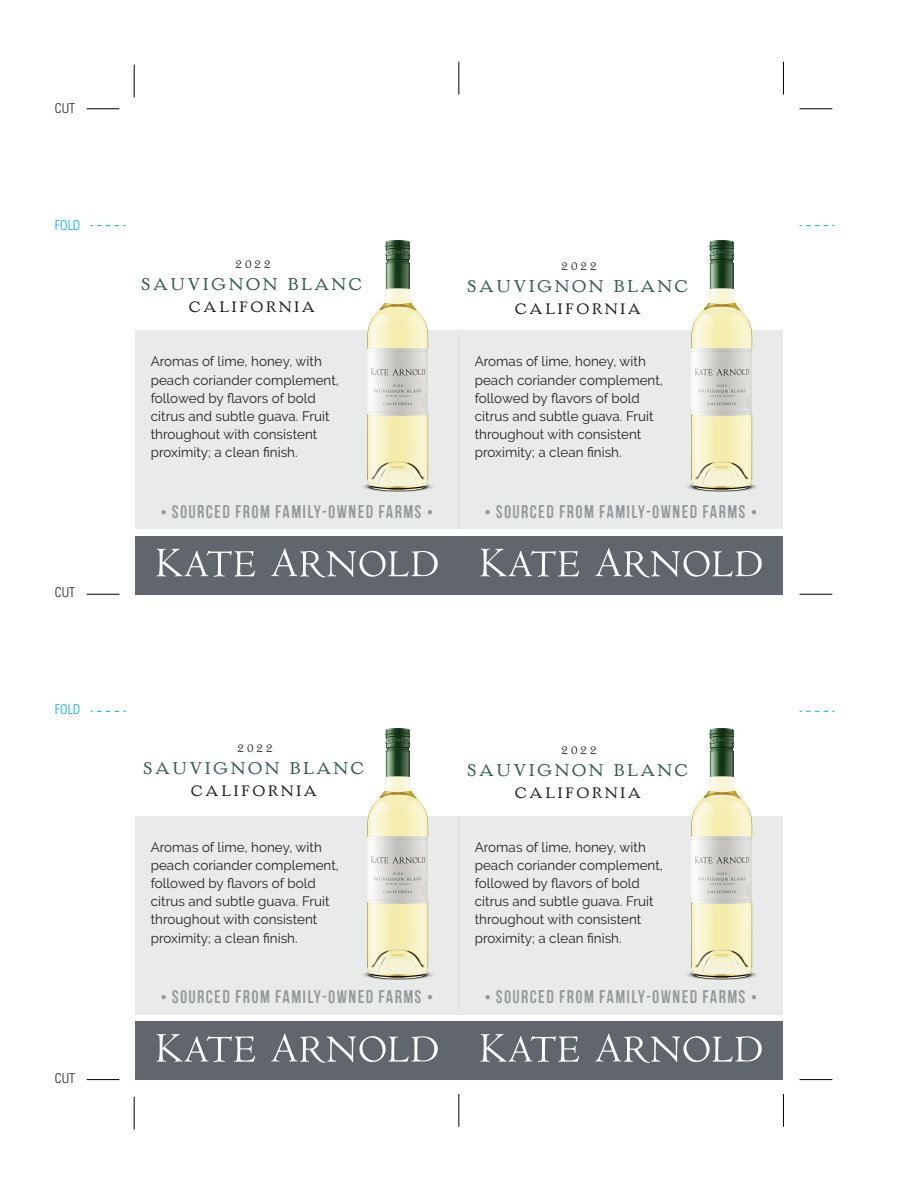
<style>
.page{position:relative;width:918px;height:1188px;background:#fff}
.page>*{position:absolute;margin:0;border:0;box-sizing:border-box;transform-origin:0 0}
.t1{font:20.25px "Handle Oldstyle Std";letter-spacing:.085em;color:#3a5c54}
.t2{font:18.45px "Mocha Mattari W01";letter-spacing:.07em;color:#94999b}
.t3{font:18px "Handle Oldstyle Std";letter-spacing:.1em;color:#231f20}
.t4{font:13.65px/18.1px "Raleway";letter-spacing:.005em;color:#231f20}
.t5{font:13.5px "Handle Oldstyle Std";letter-spacing:.17em;color:#231f20}
.t6{font:300 condensed 13.5px "Univers";color:#231f20}
.t7{font:300 condensed 13.5px "Univers";color:#00aeef}
.s1{font-size:16.65px}
</style>
<div class="page">
<div style="left:135px;top:330px;width:324px;height:199px;background:#e9ebea"></div>
<div style="left:135px;top:536px;width:324px;height:58px;background:#60666b"></div>
<svg style="left:156px;top:548px;width:282px;height:29px"></svg>
<div style="left:459px;top:330px;width:324px;height:199px;background:#e9ebea"></div>
<div style="left:459px;top:536px;width:324px;height:58px;background:#60666b"></div>
<svg style="left:480px;top:548px;width:282px;height:29px"></svg>
<div style="left:135px;top:816px;width:324px;height:199px;background:#e9ebea"></div>
<div style="left:135px;top:1021px;width:324px;height:59px;background:#60666b"></div>
<svg style="left:156px;top:1034px;width:282px;height:29px"></svg>
<div style="left:459px;top:816px;width:324px;height:199px;background:#e9ebea"></div>
<div style="left:459px;top:1021px;width:324px;height:59px;background:#60666b"></div>
<svg style="left:480px;top:1034px;width:282px;height:29px"></svg>
<img style="left:363px;top:240px;width:70px;height:252px">
<img style="left:687px;top:240px;width:70px;height:252px">
<img style="left:363px;top:728px;width:70px;height:252px">
<img style="left:687px;top:728px;width:70px;height:252px">
<svg style="left:800px;top:711px;width:35px;height:1px"></svg>
<svg style="left:91px;top:711px;width:35px;height:1px"></svg>
<svg style="left:800px;top:225px;width:35px;height:1px"></svg>
<svg style="left:91px;top:225px;width:35px;height:1px"></svg>
<hr style="left:458px;top:62px;width:1px;height:33px;background:#000">
<hr style="left:458px;top:1094px;width:1px;height:33px;background:#000">
<hr style="left:134px;top:65px;width:1px;height:32px;background:#000">
<hr style="left:134px;top:1097px;width:1px;height:33px;background:#000">
<hr style="left:783px;top:62px;width:1px;height:33px;background:#000">
<hr style="left:783px;top:1094px;width:1px;height:33px;background:#000">
<hr style="left:800px;top:594px;width:32px;height:1px;background:#000">
<hr style="left:87px;top:594px;width:32px;height:1px;background:#000">
<hr style="left:800px;top:108px;width:32px;height:1px;background:#000">
<hr style="left:87px;top:108px;width:32px;height:1px;background:#000">
<hr style="left:800px;top:1079px;width:32px;height:1px;background:#000">
<hr style="left:87px;top:1079px;width:32px;height:1px;background:#000">
<p class="t6" style="left:55px;top:100px;width:22px">CUT</p>
<p class="t7" style="left:55px;top:217px;width:27px">FOLD</p>
<p class="t6" style="left:55px;top:585px;width:22px">CUT</p>
<p class="t7" style="left:55px;top:701px;width:27px">FOLD</p>
<p class="t6" style="left:55px;top:1071px;width:22px">CUT</p>
<p class="t5" style="left:235px;top:257px;width:37px">2022</p>
<p class="t5" style="left:561px;top:258px;width:37px">2022</p>
<h1 class="t1" style="left:141px;top:273px;width:224px">SAUVIGNON BLANC</h1>
<h3 class="t3" style="left:188px;top:297px;width:128px">CALIFORNIA</h3>
<h1 class="t1" style="left:467px;top:274px;width:224px">SAUVIGNON BLANC</h1>
<h3 class="t3" style="left:514px;top:299px;width:128px">CALIFORNIA</h3>
<p class="t4" style="left:151px;top:352px;width:190px">Aromas of lime, honey, with peach coriander complement, followed by flavors of bold citrus and subtle guava. Fruit throughout with consistent proximity; a clean finish.</p>
<p class="t4" style="left:475px;top:352px;width:190px">Aromas of lime, honey, with peach coriander complement, followed by flavors of bold citrus and subtle guava. Fruit throughout with consistent proximity; a clean finish.</p>
<h2 class="t2" style="left:160px;top:501px;width:274px"><span class="s1">•</span> SOURCED FROM FAMILY-OWNED FARMS <span class="s1">•</span></h2>
<h2 class="t2" style="left:484px;top:501px;width:274px"><span class="s1">•</span> SOURCED FROM FAMILY-OWNED FARMS <span class="s1">•</span></h2>
<p class="t5" style="left:237px;top:741px;width:37px">2022</p>
<p class="t5" style="left:561px;top:742px;width:37px">2022</p>
<h1 class="t1" style="left:143px;top:757px;width:224px">SAUVIGNON BLANC</h1>
<h3 class="t3" style="left:190px;top:781px;width:128px">CALIFORNIA</h3>
<h1 class="t1" style="left:467px;top:758px;width:224px">SAUVIGNON BLANC</h1>
<h3 class="t3" style="left:514px;top:783px;width:128px">CALIFORNIA</h3>
<p class="t4" style="left:151px;top:838px;width:190px">Aromas of lime, honey, with peach coriander complement, followed by flavors of bold citrus and subtle guava. Fruit throughout with consistent proximity; a clean finish.</p>
<p class="t4" style="left:475px;top:838px;width:190px">Aromas of lime, honey, with peach coriander complement, followed by flavors of bold citrus and subtle guava. Fruit throughout with consistent proximity; a clean finish.</p>
<h2 class="t2" style="left:160px;top:986px;width:274px"><span class="s1">•</span> SOURCED FROM FAMILY-OWNED FARMS <span class="s1">•</span></h2>
<h2 class="t2" style="left:484px;top:986px;width:274px"><span class="s1">•</span> SOURCED FROM FAMILY-OWNED FARMS <span class="s1">•</span></h2>
</div>
